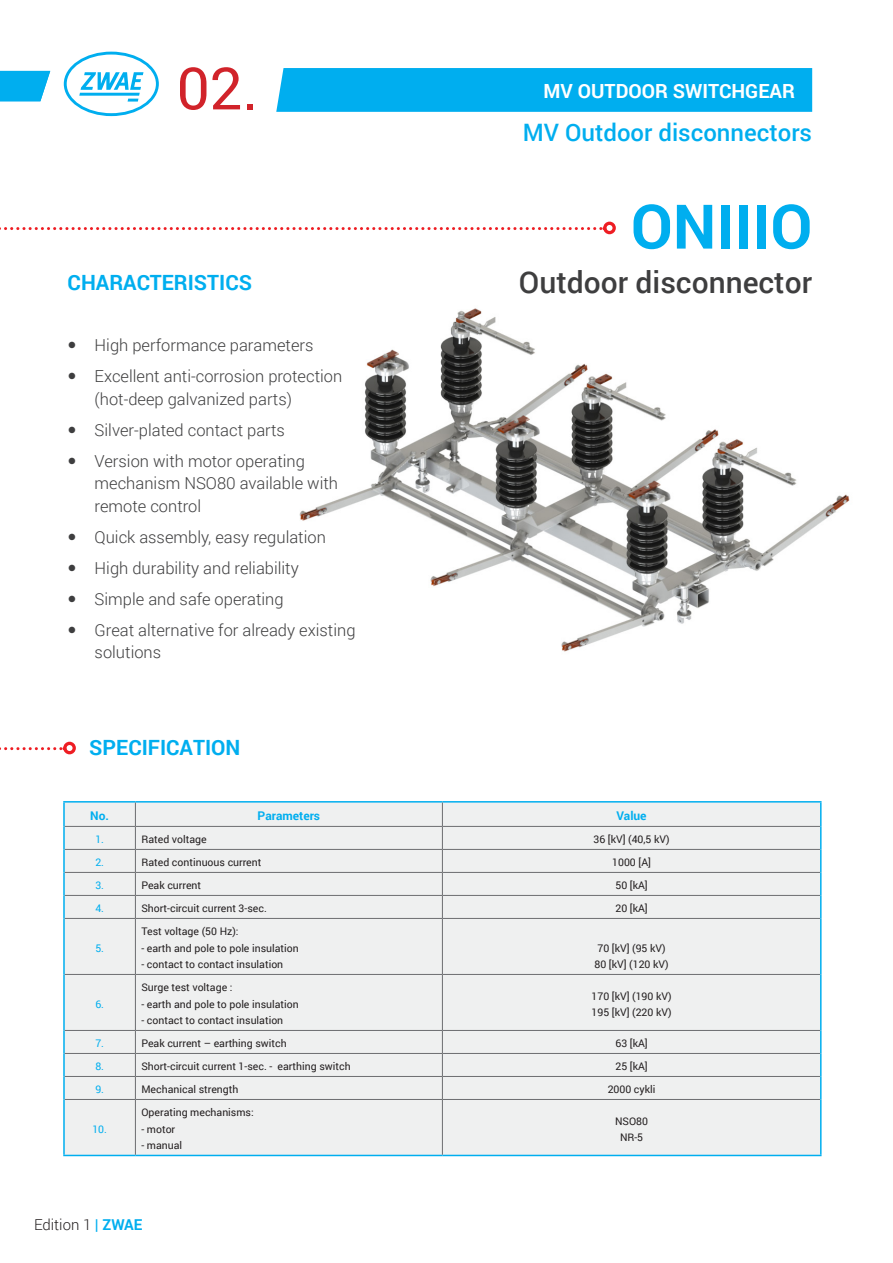
<style>
.page{position:relative;width:893px;height:1263px;background:#fff}
.page>*{position:absolute;margin:0;border:0;box-sizing:border-box;transform-origin:0 0}
.t1{font:700 61.5px "Roboto";color:#00aeef}
.t2{font:58.5px "Roboto";color:#d1232a}
.t3{font:500 30px "Roboto";color:#3e3e3f}
.t4{font:500 24px "Roboto";color:#00aeef}
.t5{font:700 21px "Roboto";color:#00aeef}
.t6{font:700 19.5px "Roboto";color:#fff}
.t7{font:300 16.5px/22.5px "Roboto";color:#3e3e3f}
.akapit{font:300 15px "Roboto";color:#231f20}
.t8{font:700 12px "Roboto";color:#00aeef}
.t9{font:10.5px "Roboto";color:#231f20}
.t10{font:10.5px "Roboto";color:#00aeef}
.s1{font-weight:700;color:#00aeef}
</style>
<div class="page">
<svg style="left:64px;top:52px;width:95px;height:64px"></svg>
<svg style="left:0;top:71px;width:50px;height:30px"></svg>
<div style="left:276px;top:68px;width:536px;height:44px;background:#00aeef"></div>
<svg style="left:0;top:222px;width:616px;height:12px"></svg>
<svg style="left:0;top:742px;width:76px;height:12px"></svg>
<img style="left:299px;top:308px;width:551px;height:344px">
<div style="left:65px;top:802px;width:755px;height:353px;background:#eff0f0"></div>
<hr style="left:63px;top:801px;width:72px;height:1px;background:#00aeef">
<hr style="left:63px;top:802px;width:2px;height:24px;background:#00aeef">
<hr style="left:135px;top:801px;width:307px;height:1px;background:#00aeef">
<hr style="left:442px;top:801px;width:380px;height:1px;background:#00aeef">
<hr style="left:820px;top:802px;width:2px;height:24px;background:#00aeef">
<hr style="left:63px;top:826px;width:2px;height:23px;background:#00aeef">
<hr style="left:820px;top:826px;width:2px;height:23px;background:#00aeef">
<hr style="left:63px;top:849px;width:2px;height:23px;background:#00aeef">
<hr style="left:820px;top:849px;width:2px;height:23px;background:#00aeef">
<hr style="left:63px;top:872px;width:2px;height:23px;background:#00aeef">
<hr style="left:820px;top:872px;width:2px;height:23px;background:#00aeef">
<hr style="left:63px;top:895px;width:2px;height:23px;background:#00aeef">
<hr style="left:820px;top:895px;width:2px;height:23px;background:#00aeef">
<hr style="left:63px;top:918px;width:2px;height:56px;background:#00aeef">
<hr style="left:820px;top:918px;width:2px;height:56px;background:#00aeef">
<hr style="left:63px;top:974px;width:2px;height:56px;background:#00aeef">
<hr style="left:820px;top:974px;width:2px;height:56px;background:#00aeef">
<hr style="left:63px;top:1030px;width:2px;height:23px;background:#00aeef">
<hr style="left:820px;top:1030px;width:2px;height:23px;background:#00aeef">
<hr style="left:63px;top:1053px;width:2px;height:23px;background:#00aeef">
<hr style="left:820px;top:1053px;width:2px;height:23px;background:#00aeef">
<hr style="left:63px;top:1076px;width:2px;height:23px;background:#00aeef">
<hr style="left:820px;top:1076px;width:2px;height:23px;background:#00aeef">
<hr style="left:63px;top:1099px;width:2px;height:56px;background:#00aeef">
<hr style="left:820px;top:1099px;width:2px;height:56px;background:#00aeef">
<hr style="left:63px;top:1155px;width:72px;height:1px;background:#00aeef">
<hr style="left:135px;top:1155px;width:307px;height:1px;background:#00aeef">
<hr style="left:442px;top:1155px;width:380px;height:1px;background:#00aeef">
<hr style="left:65px;top:826px;width:70px;height:1px;background:#6c6d70">
<hr style="left:135px;top:826px;width:307px;height:1px;background:#6c6d70">
<hr style="left:442px;top:826px;width:378px;height:1px;background:#6c6d70">
<hr style="left:65px;top:849px;width:70px;height:1px;background:#6c6d70">
<hr style="left:135px;top:849px;width:307px;height:1px;background:#6c6d70">
<hr style="left:442px;top:849px;width:378px;height:1px;background:#6c6d70">
<hr style="left:65px;top:872px;width:70px;height:1px;background:#6c6d70">
<hr style="left:135px;top:872px;width:307px;height:1px;background:#6c6d70">
<hr style="left:442px;top:872px;width:378px;height:1px;background:#6c6d70">
<hr style="left:65px;top:895px;width:70px;height:1px;background:#6c6d70">
<hr style="left:135px;top:895px;width:307px;height:1px;background:#6c6d70">
<svg style="left:135px;top:802px;width:1px;height:116px"></svg>
<hr style="left:442px;top:895px;width:378px;height:1px;background:#6c6d70">
<svg style="left:442px;top:802px;width:1px;height:116px"></svg>
<hr style="left:65px;top:918px;width:70px;height:1px;background:#6c6d70">
<hr style="left:135px;top:918px;width:307px;height:1px;background:#6c6d70">
<hr style="left:135px;top:919px;width:1px;height:55px;background:#6c6d70">
<hr style="left:442px;top:918px;width:378px;height:1px;background:#6c6d70">
<hr style="left:442px;top:919px;width:1px;height:55px;background:#6c6d70">
<hr style="left:65px;top:974px;width:70px;height:1px;background:#6c6d70">
<hr style="left:135px;top:974px;width:307px;height:1px;background:#6c6d70">
<hr style="left:135px;top:975px;width:1px;height:55px;background:#6c6d70">
<hr style="left:442px;top:974px;width:378px;height:1px;background:#6c6d70">
<hr style="left:442px;top:975px;width:1px;height:55px;background:#6c6d70">
<hr style="left:65px;top:1030px;width:70px;height:1px;background:#6c6d70">
<hr style="left:135px;top:1030px;width:307px;height:1px;background:#6c6d70">
<hr style="left:442px;top:1030px;width:378px;height:1px;background:#6c6d70">
<hr style="left:65px;top:1053px;width:70px;height:1px;background:#6c6d70">
<hr style="left:135px;top:1053px;width:307px;height:1px;background:#6c6d70">
<hr style="left:442px;top:1053px;width:378px;height:1px;background:#6c6d70">
<hr style="left:65px;top:1076px;width:70px;height:1px;background:#6c6d70">
<hr style="left:135px;top:1076px;width:307px;height:1px;background:#6c6d70">
<svg style="left:135px;top:1031px;width:1px;height:68px"></svg>
<hr style="left:442px;top:1076px;width:378px;height:1px;background:#6c6d70">
<svg style="left:442px;top:1031px;width:1px;height:68px"></svg>
<hr style="left:65px;top:1099px;width:70px;height:1px;background:#6c6d70">
<hr style="left:135px;top:1099px;width:307px;height:1px;background:#6c6d70">
<hr style="left:135px;top:1100px;width:1px;height:55px;background:#6c6d70">
<hr style="left:442px;top:1099px;width:378px;height:1px;background:#6c6d70">
<hr style="left:442px;top:1100px;width:1px;height:55px;background:#6c6d70">
<p class="t2" style="left:177px;top:47px;width:83px">02.</p>
<p class="t5" style="left:68px;top:268px;width:186px">CHARACTERISTICS</p>
<p class="t7" style="left:95px;top:334px;width:220px">High performance parameters</p>
<p class="t7" style="left:95px;top:365px;width:249px">Excellent anti-corrosion protection (hot-deep galvanized parts)</p>
<p class="t7" style="left:95px;top:418px;width:192px">Silver-plated contact parts</p>
<p class="t7" style="left:95px;top:449px;width:245px">Version with motor operating mechanism NSO80 available with remote control</p>
<p class="t7" style="left:95px;top:525px;width:233px">Quick assembly, easy regulation</p>
<p class="t7" style="left:95px;top:556px;width:206px">High durability and reliability</p>
<p class="t7" style="left:95px;top:587px;width:190px">Simple and safe operating</p>
<p class="t7" style="left:95px;top:618px;width:262px">Great alternative for already existing solutions</p>
<p class="t5" style="left:89px;top:732px;width:153px">SPECIFICATION</p>
<p class="t6" style="left:543px;top:78px;width:253px">MV OUTDOOR SWITCHGEAR</p>
<p class="t4" style="left:523px;top:116px;width:291px">MV Outdoor disconnectors</p>
<p class="t1" style="left:631px;top:183px;width:183px">ONIIIO</p>
<p class="t3" style="left:519px;top:261px;width:295px">Outdoor disconnector</p>
<p class="t8" style="left:90px;top:808px;width:20px">No.</p>
<p class="t8" style="left:258px;top:808px;width:64px">Parameters</p>
<p class="t8" style="left:617px;top:808px;width:32px">Value</p>
<p class="t10" style="left:95px;top:832px;width:10px">1.</p>
<p class="t9" style="left:141px;top:832px;width:67px">Rated voltage</p>
<p class="t9" style="left:593px;top:832px;width:78px">36 [kV] (40,5 kV)</p>
<p class="t10" style="left:95px;top:855px;width:10px">2.</p>
<p class="t9" style="left:141px;top:855px;width:122px">Rated continuous current</p>
<p class="t9" style="left:612px;top:855px;width:40px">1000 [A]</p>
<p class="t10" style="left:95px;top:878px;width:10px">3.</p>
<p class="t9" style="left:141px;top:878px;width:61px">Peak current</p>
<p class="t9" style="left:615px;top:878px;width:34px">50 [kA]</p>
<p class="t10" style="left:95px;top:901px;width:10px">4.</p>
<p class="t9" style="left:141px;top:901px;width:127px">Short-circuit current 3-sec.</p>
<p class="t9" style="left:615px;top:901px;width:34px">20 [kA]</p>
<p class="t10" style="left:95px;top:941px;width:10px">5.</p>
<p class="t9" style="left:141px;top:924px;width:99px">Test voltage (50 Hz):</p>
<p class="t9" style="left:141px;top:941px;width:159px">- earth and pole to pole insulation</p>
<p class="t9" style="left:141px;top:957px;width:143px">- contact to contact insulation</p>
<p class="t9" style="left:597px;top:941px;width:70px">70 [kV] (95 kV)</p>
<p class="t9" style="left:594px;top:957px;width:76px">80 [kV] (120 kV)</p>
<p class="t10" style="left:95px;top:997px;width:10px">6.</p>
<p class="t9" style="left:141px;top:980px;width:93px">Surge test voltage :</p>
<p class="t9" style="left:141px;top:997px;width:159px">- earth and pole to pole insulation</p>
<p class="t9" style="left:141px;top:1013px;width:143px">- contact to contact insulation</p>
<p class="t9" style="left:591px;top:988px;width:82px">170 [kV] (190 kV)</p>
<p class="t9" style="left:591px;top:1005px;width:82px">195 [kV] (220 kV)</p>
<p class="t10" style="left:95px;top:1036px;width:10px">7.</p>
<p class="t9" style="left:141px;top:1036px;width:147px">Peak current – earthing switch</p>
<p class="t9" style="left:615px;top:1036px;width:34px">63 [kA]</p>
<p class="t10" style="left:95px;top:1059px;width:10px">8.</p>
<p class="t9" style="left:141px;top:1059px;width:211px">Short-circuit current 1-sec. - earthing switch</p>
<p class="t9" style="left:615px;top:1059px;width:34px">25 [kA]</p>
<p class="t10" style="left:95px;top:1082px;width:10px">9.</p>
<p class="t9" style="left:141px;top:1082px;width:99px">Mechanical strength</p>
<p class="t9" style="left:608px;top:1082px;width:49px">2000 cykli</p>
<p class="t10" style="left:92px;top:1122px;width:16px">10.</p>
<p class="t9" style="left:141px;top:1105px;width:114px">Operating mechanisms:</p>
<p class="t9" style="left:141px;top:1122px;width:35px">- motor</p>
<p class="t9" style="left:141px;top:1138px;width:42px">- manual</p>
<p class="t9" style="left:615px;top:1113px;width:35px">NSO80</p>
<p class="t9" style="left:620px;top:1130px;width:25px">NR-5</p>
<p class="akapit" style="left:34px;top:1214px;width:110px">Edition 1 <span class="s1">| ZWAE</span></p>
</div>
